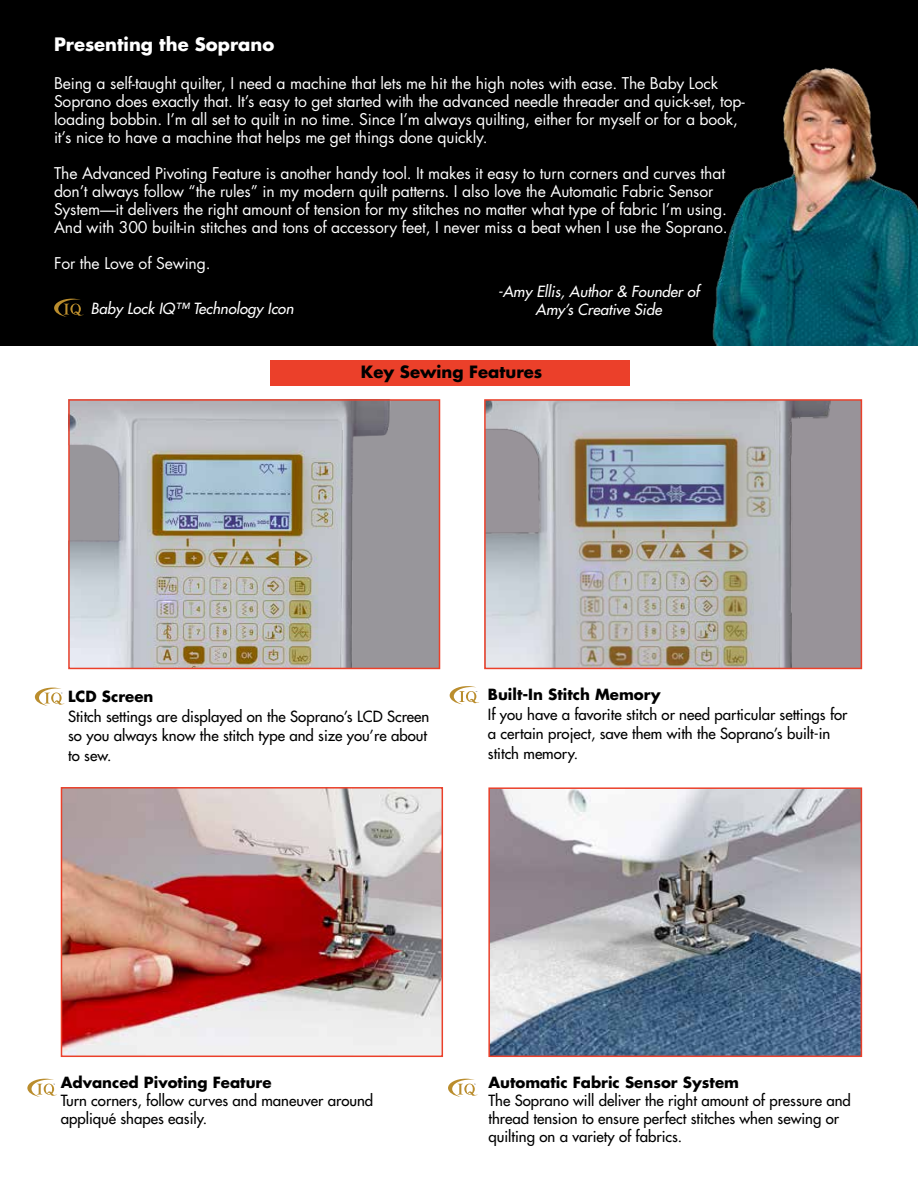
<style>
.page{position:relative;width:918px;height:1188px;background:#fff}
.page>*{position:absolute;margin:0;border:0;box-sizing:border-box;transform-origin:0 0}
.t1{font:700 18px "Futura";color:#fff}
.t2{font:700 16.5px "Futura";color:#000}
.t3{font:15.75px/18px "Futura";letter-spacing:-.01em;color:#fff}
.t4{font:15px/19.5px "Futura";color:#000}
.t5{font:700 15px "Futura";color:#000}
.t6{font:italic 15px/18px "Futura";color:#fff;text-align:center}
</style>
<div class="page">
<div style="left:0;top:0;width:918px;height:346px;background:#000"></div>
<svg style="left:54px;top:299px;width:30px;height:18px"></svg>
<div style="left:485px;top:400px;width:376px;height:268px;background:#989399"></div>
<img style="left:487px;top:402px;width:344px;height:264px">
<div style="left:484px;top:399px;width:378px;height:270px;border:2px solid #eb402a"></div>
<svg style="left:450px;top:686px;width:29px;height:18px"></svg>
<img style="left:491px;top:790px;width:368px;height:264px">
<div style="left:488px;top:787px;width:374px;height:270px;border:2px solid #eb402a"></div>
<div style="left:270px;top:360px;width:360px;height:26px;background:#eb402a"></div>
<div style="left:69px;top:400px;width:371px;height:268px;background:#98969b"></div>
<img style="left:71px;top:402px;width:319px;height:264px">
<div style="left:68px;top:399px;width:372px;height:270px;border:2px solid #eb402a"></div>
<img style="left:64px;top:790px;width:376px;height:264px">
<div style="left:61px;top:787px;width:382px;height:270px;border:2px solid #eb402a"></div>
<svg style="left:35px;top:688px;width:30px;height:18px"></svg>
<svg style="left:27px;top:1079px;width:30px;height:18px"></svg>
<svg style="left:448px;top:1079px;width:30px;height:18px"></svg>
<img style="left:712px;top:67px;width:206px;height:279px">
<p class="t1" style="left:54px;top:32px;width:222px">Presenting the Soprano</p>
<p class="t3" style="left:54px;top:74px;width:692px">Being a self-taught quilter, I need a machine that lets me hit the high notes with ease. The Baby Lock Soprano does exactly that. It’s easy to get started with the advanced needle threader and quick-set, top&shy;loading bobbin. I’m all set to quilt in no time. Since I’m always quilting, either for myself or for a book, it’s nice to have a machine that helps me get things done quickly.</p>
<p class="t3" style="left:54px;top:164px;width:675px">The Advanced Pivoting Feature is another handy tool. It makes it easy to turn corners and curves that don’t always follow “the rules” in my modern quilt patterns. I also love the Automatic Fabric Sensor System—it delivers the right amount of tension for my stitches no matter what type of fabric I’m using.<br>And with 300 built-in stitches and tons of accessory feet, I never miss a beat when I use the Soprano.</p>
<p class="t3" style="left:54px;top:254px;width:158px">For the Love of Sewing.</p>
<p class="t6" style="left:91px;top:299px;width:204px">Baby Lock IQ™ Technology Icon</p>
<p class="t6" style="left:498px;top:283px;width:203px">-Amy Ellis, Author &amp; Founder of<br>Amy’s Creative Side</p>
<p class="t2" style="left:361px;top:361px;width:183px">Key Sewing Features</p>
<p class="t5" style="left:68px;top:686px;width:87px">LCD Screen</p>
<p class="t4" style="left:68px;top:706px;width:363px">Stitch settings are displayed on the Soprano’s LCD Screen so you always know the stitch type and size you’re about to sew.</p>
<p class="t5" style="left:488px;top:684px;width:174px">Built-In Stitch Memory</p>
<p class="t4" style="left:488px;top:704px;width:361px">If you have a favorite stitch or need particular settings for a certain project, save them with the Soprano’s built-in stitch memory.</p>
<p class="t5" style="left:61px;top:1072px;width:212px">Advanced Pivoting Feature</p>
<p class="t4" style="left:61px;top:1091px;width:314px;line-height:18px">Turn corners, follow curves and maneuver around appliqué shapes easily.</p>
<p class="t5" style="left:488px;top:1072px;width:252px">Automatic Fabric Sensor System</p>
<p class="t4" style="left:488px;top:1091px;width:364px;line-height:18px">The Soprano will deliver the right amount of pressure and thread tension to ensure perfect stitches when sewing or quilting on a variety of fabrics.</p>
</div>
